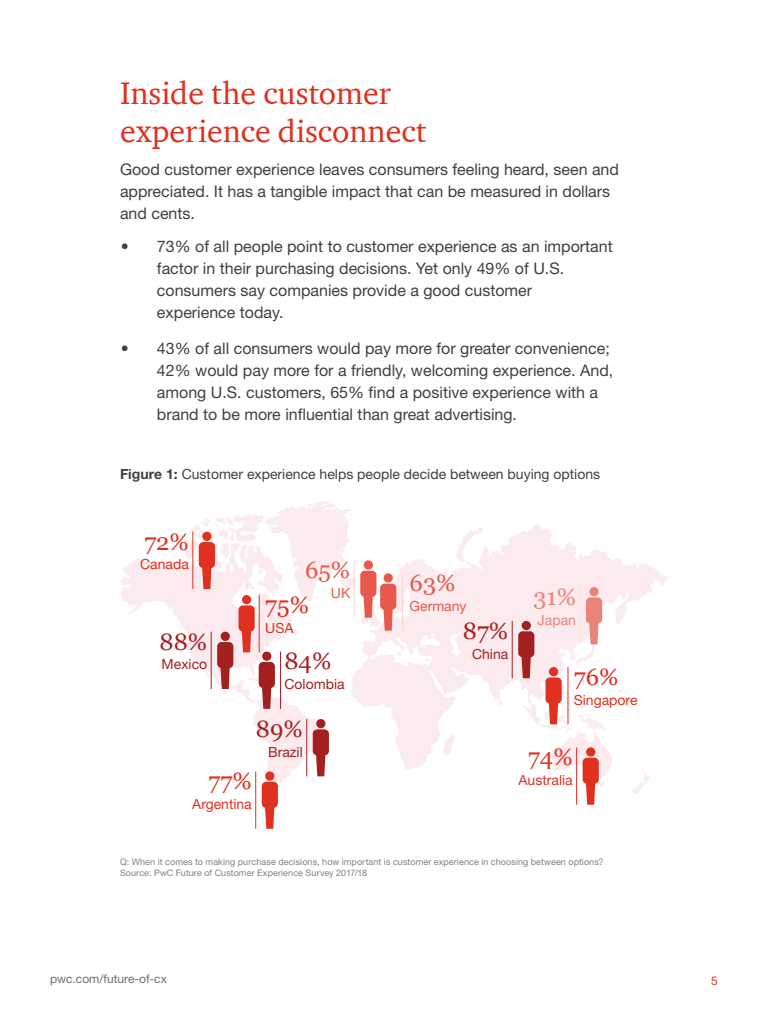
<style>
.page{position:relative;width:768px;height:1024px;background:#fff}
.page>*{position:absolute;margin:0;border:0;box-sizing:border-box;transform-origin:0 0}
.t1{font:32px/38.4px "ITC Charter Com";color:#e0301e}
.t2{font:23.7px "Georgia";color:#e0301f}
.t3{font:23.7px "Georgia";color:#a32020}
.t4{font:23.7px "Georgia";color:#e6594c}
.t5{font:23.7px "Georgia";color:#ec8379}
.t6{font:16px/22px "Helvetica Neue LT Std";color:#404041}
.t7{font:14px "Helvetica Neue LT Std";color:#404041}
.t8{font:14px "Helvetica Neue LT Std";color:#e0301f}
.t9{font:14px "Helvetica Neue LT Std";color:#a32020}
.t10{font:14px "Helvetica Neue LT Std";color:#e6594c}
.t11{font:14px "Helvetica Neue LT Std";color:#ec8379}
.t12{font:12px "Helvetica Neue LT Std";color:#6d6e71}
.t13{font:12px "Helvetica Neue LT Std";color:#e0301e}
.t14{font:9px/11px "Helvetica Neue LT Std";letter-spacing:.01em;color:#808080}
.s1{font-weight:700}
</style>
<div class="page">
<svg style="left:391px;top:524px;width:277px;height:246px"></svg>
<svg style="left:120px;top:558px;width:204px;height:259px"></svg>
<svg style="left:443px;top:733px;width:11px;height:23px"></svg>
<svg style="left:456px;top:527px;width:27px;height:35px"></svg>
<svg style="left:632px;top:769px;width:18px;height:25px"></svg>
<svg style="left:425px;top:658px;width:6px;height:3px"></svg>
<div style="left:265px;top:771px;width:9px;height:10px;background:#e0301f;border-radius:50%"></div>
<svg style="left:262px;top:782px;width:16px;height:47px"></svg>
<hr style="left:255px;top:771px;width:1px;height:58px;background:#e0301f">
<div style="left:316px;top:719px;width:9px;height:9px;background:#a32020;border-radius:50%"></div>
<svg style="left:313px;top:729px;width:16px;height:47px"></svg>
<hr style="left:307px;top:719px;width:1px;height:57px;background:#a32020">
<svg style="left:185px;top:501px;width:211px;height:208px"></svg>
<hr style="left:402px;top:573px;width:1px;height:58px;background:#f9d4d0">
<hr style="left:512px;top:621px;width:1px;height:57px;background:#a32020">
<div style="left:589px;top:587px;width:10px;height:9px;background:#ec8379;border-radius:50%"></div>
<hr style="left:580px;top:587px;width:1px;height:57px;background:#fadedb">
<svg style="left:518px;top:597px;width:94px;height:208px"></svg>
<hr style="left:576px;top:747px;width:1px;height:58px;background:#e0301f">
<h1 class="t1" style="left:120px;top:73px;width:308px">Inside the customer experience disconnect</h1>
<p class="t6" style="left:120px;top:158px;width:501px">Good customer experience leaves consumers feeling heard, seen and appreciated. It has a tangible impact that can be measured in dollars and cents.</p>
<p class="t6" style="left:157px;top:235px;width:457px;text-indent:-36px">• 73% of all people point to customer experience as an important factor in their purchasing decisions. Yet only 49% of U.S. consumers say companies provide a good customer experience today.</p>
<p class="t6" style="left:157px;top:337px;width:458px;text-indent:-36px">• 43% of all consumers would pay more for greater convenience; 42% would pay more for a friendly, welcoming experience. And, among U.S. customers, 65% find a positive experience with a brand to be more influential than great advertising.</p>
<p class="t7" style="left:120px;top:465px;width:482px"><span class="s1">Figure 1:</span> Customer experience helps people decide between buying options</p>
<h2 class="t2" style="left:144px;top:527px;width:46px">72%</h2>
<p class="t8" style="left:140px;top:556px;width:50px">Canada</p>
<h2 class="t3" style="left:160px;top:627px;width:49px">88%</h2>
<p class="t9" style="left:162px;top:656px;width:47px">Mexico</p>
<h2 class="t4" style="left:305px;top:556px;width:47px">65%</h2>
<p class="t10" style="left:331px;top:584px;width:21px">UK</p>
<h2 class="t2" style="left:265px;top:590px;width:45px">75%</h2>
<p class="t8" style="left:265px;top:619px;width:30px">USA</p>
<h2 class="t3" style="left:284px;top:647px;width:48px">84%</h2>
<p class="t9" style="left:284px;top:676px;width:62px">Colombia</p>
<h2 class="t3" style="left:256px;top:714px;width:48px">89%</h2>
<p class="t9" style="left:268px;top:743px;width:36px">Brazil</p>
<h2 class="t2" style="left:209px;top:767px;width:45px">77%</h2>
<p class="t8" style="left:192px;top:796px;width:61px">Argentina</p>
<h2 class="t4" style="left:410px;top:569px;width:47px">63%</h2>
<p class="t10" style="left:410px;top:597px;width:59px">Germany</p>
<h2 class="t3" style="left:463px;top:616px;width:47px">87%</h2>
<p class="t9" style="left:472px;top:645px;width:38px">China</p>
<h2 class="t5" style="left:533px;top:582px;width:44px">31%</h2>
<p class="t11" style="left:538px;top:611px;width:40px">Japan</p>
<h2 class="t2" style="left:574px;top:662px;width:46px">76%</h2>
<p class="t8" style="left:574px;top:691px;width:65px">Singapore</p>
<h2 class="t2" style="left:528px;top:743px;width:46px">74%</h2>
<p class="t8" style="left:519px;top:771px;width:56px">Australia</p>
<p class="t14" style="left:120px;top:856px;width:485px">Q: When it comes to making purchase decisions, how important is customer experience in choosing between options?<br>Source: PwC Future of Customer Experience Survey 2017/18</p>
<p class="t12" style="left:50px;top:971px;width:118px">pwc.com/future-of-cx</p>
<p class="t13" style="left:711px;top:973px;width:8px">5</p>
</div>
